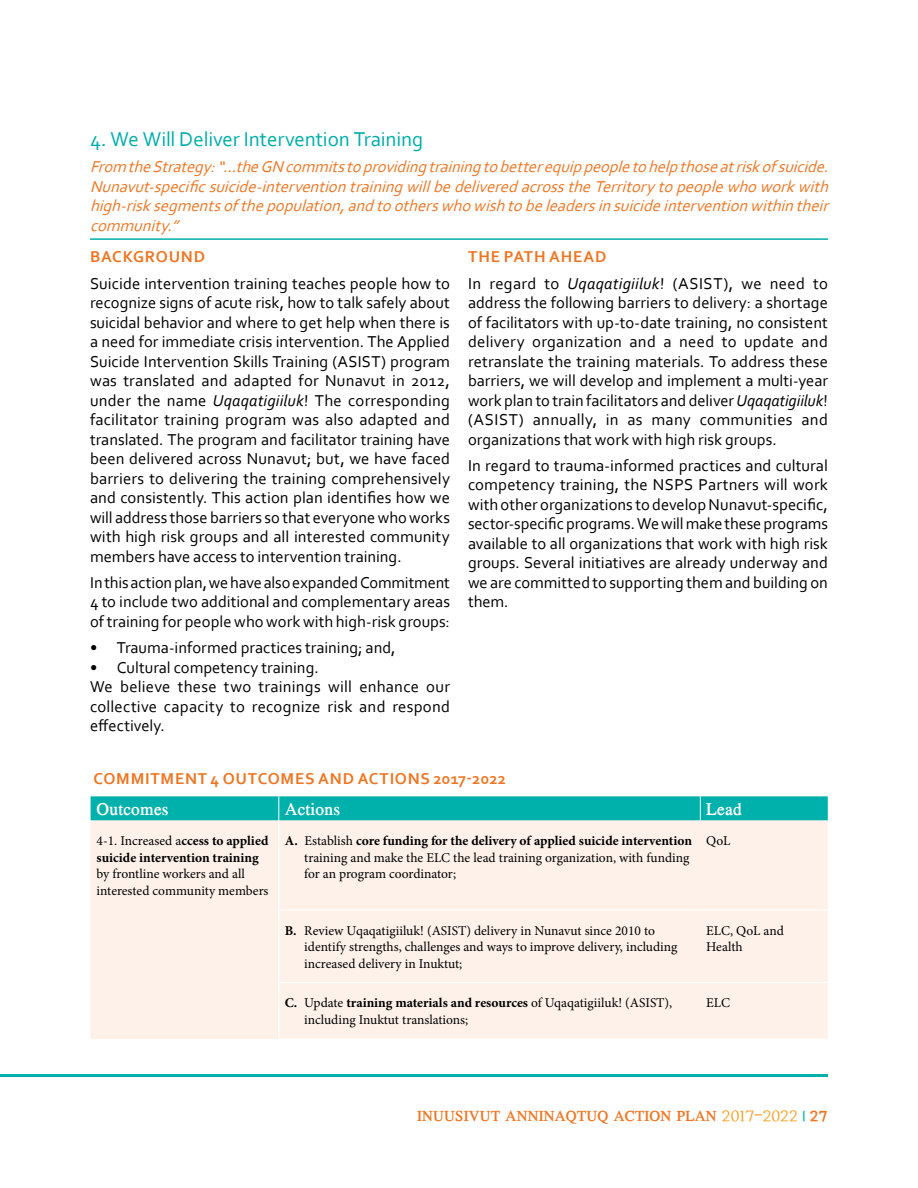
<style>
.page{position:relative;width:918px;height:1188px;background:#fff}
.page>*{position:absolute;margin:0;border:0;box-sizing:border-box;transform-origin:0 0}
.t1{font:21px "Corbel";letter-spacing:-.01em;color:#00aeaa}
.t2{font:700 21px "Masinahikan";color:#fff}
.t3{font:700 18px "Masinahikan";color:#ee7623}
.t4{font:16.5px/19.5px "Corbel";color:#000;text-align:justify}
.t5{font:italic 16.5px/19.5px "Corbel";color:#ee7623;text-align:justify}
.t6{font:16.5px/26.2px "Corbel";letter-spacing:.02em;color:#000}
.t7{font:700 16.5px "Corbel";letter-spacing:.045em;color:#ee7623}
.t8{font:13.5px/16.5px "Minion Pro";color:#000}
.t9{font:700 13.5px/16.5px "Minion Pro";color:#000}
.s1{font-style:italic}
.s2{font-weight:700;color:#ee7623}
.s3{font-weight:400}
.s4{font-weight:700}
.s5{font-weight:400;color:#f99d1e}
.s6{color:#00b0aa}
</style>
<div class="page">
<hr style="left:0;top:1074px;width:828px;height:3px;background:#00b0aa">
<hr style="left:90px;top:238px;width:738px;height:2px;background:#00b0aa">
<div style="left:91px;top:821px;width:737px;height:218px;background:#fdf1e9"></div>
<hr style="left:278px;top:1038px;width:422px;height:2px;background:#fff">
<hr style="left:700px;top:1038px;width:128px;height:2px;background:#fff">
<svg style="left:91px;top:796px;width:737px;height:25px;background:#0bb3ad"></svg>
<hr style="left:278px;top:909px;width:422px;height:1px;background:#fff">
<hr style="left:700px;top:909px;width:128px;height:1px;background:#fff">
<hr style="left:278px;top:982px;width:422px;height:1px;background:#fff">
<hr style="left:700px;top:982px;width:128px;height:1px;background:#fff">
<hr style="left:278px;top:821px;width:1px;height:88px;background:#fff">
<hr style="left:278px;top:910px;width:1px;height:72px;background:#fff">
<hr style="left:278px;top:983px;width:1px;height:55px;background:#fff">
<p class="t1" style="left:90px;top:126px;width:335px">4. We Will Deliver Intervention Training</p>
<p class="t5" style="left:90px;top:157px;width:745px">From theStrategy:“…theGN commitstoprovidingtrainingtobetterequippeopletohelpthoseatriskofsuicide.<br>Nunavut-specificsuicide-interventiontrainingwillbedeliveredacrosstheTerritorytopeoplewhoworkwith high-risksegmentsofthepopulation,andtootherswhowishtobeleadersinsuicideinterventionwithintheir community.”</p>
<p class="t7" style="left:90px;top:247px;width:116px">BACKGROUND</p>
<p class="t4" style="left:90px;top:273px;width:362px">Suicide intervention training teaches people how to recognize signs of acute risk, how to talk safely about suicidal behavior and where to get help when there is a need for immediate crisis intervention. The Applied Suicide Intervention Skills Training (ASIST) program was translated and adapted for Nunavut in 2012, under the name <span class="s1">Uqaqatigiiluk</span>! The corresponding facilitator training program was also adapted and translated. The program and facilitator training have been delivered across Nunavut; but, we have faced barriers to delivering the training comprehensively and consistently. This action plan identifies how we will address those barriers so that everyone who works with high risk groups and all interested community members have access to intervention training.</p>
<p class="t4" style="left:90px;top:572px;width:362px">In this action plan, we have also expanded Commitment 4 to include two additional and complementary areas of training for people who work with high-risk groups:</p>
<p class="t4" style="left:90px;top:637px;width:307px">• Trauma-informed practices training; and,</p>
<p class="t4" style="left:90px;top:657px;width:361px;text-align:left">• Cultural competency training.<br>We believe these two trainings will enhance our collective capacity to recognize risk and respond effectively.</p>
<p class="t6" style="left:468px;top:243px;width:362px"><span class="s2">THE PATH AHEAD<br></span>In regard to <span class="s1">Uqaqatigiiluk</span>! (ASIST), we need to</p>
<p class="t4" style="left:468px;top:292px;width:362px">address the following barriers to delivery: a shortage of facilitators with up-to-date training, no consistent delivery organization and a need to update and retranslate the training materials. To address these barriers, we will develop and implement a multi-year work plan to train facilitators and deliver <span class="s1">Uqaqatigiiluk</span>! (ASIST) annually, in as many communities and organizations that work with high risk groups.</p>
<p class="t4" style="left:468px;top:455px;width:362px">In regard to trauma-informed practices and cultural competency training, the NSPS Partners will work with other organizations to develop Nunavut-specific, sector-specific programs. We will make these programs available to all organizations that work with high risk groups. Several initiatives are already underway and we are committed to supporting them and building on them.</p>
<p class="t7" style="left:93px;top:768px;width:414px">COMMITMENT 4 OUTCOMES AND ACTIONS 2017-2022</p>
<p class="t2" style="left:97px;top:798px;width:74px">Outcomes</p>
<p class="t2" style="left:285px;top:798px;width:57px">Actions</p>
<p class="t2" style="left:706px;top:798px;width:37px">Lead</p>
<p class="t9" style="left:97px;top:833px;width:173px"><span class="s3">4-1. Increased a</span>ccess to applied suicide intervention training</p>
<p class="t8" style="left:97px;top:866px;width:173px">by frontline workers and all interested community members</p>
<p class="t8" style="left:304px;top:833px;width:389px;text-indent:-19px"><span class="s4">A.</span> Establish <span class="s4">core funding for the delivery of applied suicide intervention </span>training and make the ELC the lead training organization, with funding for an program coordinator;</p>
<p class="t8" style="left:706px;top:833px;width:26px">QoL</p>
<p class="t8" style="left:304px;top:922px;width:375px;text-indent:-19px"><span class="s4">B.</span> Review Uqaqatigiiluk! (ASIST) delivery in Nunavut since 2010 to identify strengths, challenges and ways to improve delivery, including increased delivery in Inuktut;</p>
<p class="t8" style="left:706px;top:922px;width:79px">ELC, QoL and<br>Health</p>
<p class="t8" style="left:304px;top:995px;width:370px;text-indent:-20px"><span class="s4">C.</span> Update <span class="s4">training materials and resources</span> of Uqaqatigiiluk! (ASIST), including Inuktut translations;</p>
<p class="t8" style="left:706px;top:995px;width:25px">ELC</p>
<p class="t3" style="left:417px;top:1106px;width:412px">INUUSIVUT ANNINAQTUQ ACTION PLAN <span class="s5">2017–2022</span> <span class="s6">|</span> 27</p>
</div>
